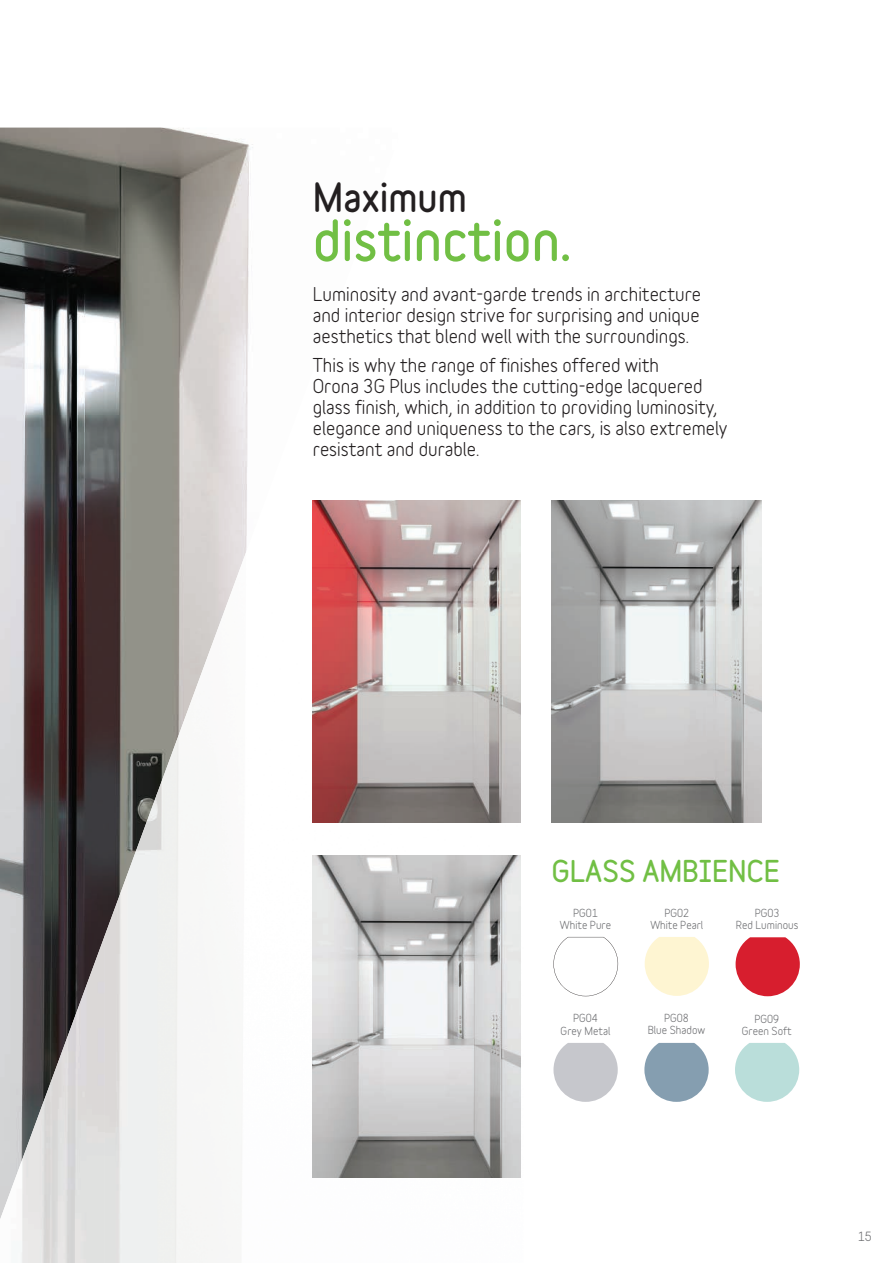
<style>
.page{position:relative;width:893px;height:1263px;background:#fff}
.page>*{position:absolute;margin:0;border:0;box-sizing:border-box;transform-origin:0 0}
.t1{font:900 51px "Variable";color:#71bf44}
.t2{font:900 36px "Variable";color:#231f20}
.t3{font:900 27px "Variable";color:#71bf44}
.t4{font:700 18px/21px "Variable";color:#231f20;text-align:justify}
.t5{font:700 12px "Variable";color:#6c6d70}
.t6{font:700 10.5px/12.6px "Variable";color:#6c6d70;text-align:center}
</style>
<div class="page">
<img style="left:0;top:128px;width:253px;height:949px">
<img style="left:312px;top:500px;width:2px;height:678px">
<img style="left:209px;top:509px;width:44px;height:742px">
<img style="left:157px;top:651px;width:52px;height:612px">
<img style="left:104px;top:793px;width:53px;height:470px">
<img style="left:52px;top:935px;width:53px;height:328px">
<img style="left:0;top:1077px;width:53px;height:186px">
<img style="left:313px;top:501px;width:208px;height:321px">
<img style="left:313px;top:856px;width:208px;height:322px">
<img style="left:552px;top:501px;width:209px;height:321px">
<svg style="left:553px;top:937px;width:65px;height:59px"></svg>
<svg style="left:645px;top:937px;width:64px;height:59px"></svg>
<svg style="left:736px;top:937px;width:64px;height:59px"></svg>
<svg style="left:553px;top:1043px;width:65px;height:59px"></svg>
<svg style="left:735px;top:1043px;width:64px;height:59px"></svg>
<svg style="left:644px;top:1043px;width:65px;height:59px"></svg>
<h2 class="t2" style="left:313px;top:169px;width:156px">Maximum</h2>
<h1 class="t1" style="left:313px;top:201px;width:260px">distinction.</h1>
<p class="t4" style="left:313px;top:281px;width:390px">Luminosity and avant-garde trends in architecture and interior design strive for surprising and unique aesthetics that blend well with the surroundings.</p>
<p class="t4" style="left:313px;top:353px;width:416px;text-align:left">This is why the range of finishes offered with<br>Orona 3G Plus includes the cutting-edge lacquered glass finish, which, in addition to providing luminosity, elegance and uniqueness to the cars, is also extremely resistant and durable.</p>
<h3 class="t3" style="left:552px;top:850px;width:229px">GLASS AMBIENCE</h3>
<p class="t6" style="left:560px;top:905px;width:53px">PG01<br>White Pure</p>
<p class="t6" style="left:650px;top:905px;width:54px">PG02<br>White Pearl</p>
<p class="t6" style="left:736px;top:905px;width:64px">PG03<br>Red Luminous</p>
<p class="t6" style="left:648px;top:1010px;width:59px">PG08<br>Blue Shadow</p>
<p class="t6" style="left:561px;top:1011px;width:51px">PG04<br>Grey Metal</p>
<p class="t6" style="left:742px;top:1011px;width:51px">PG09<br>Green Soft</p>
<p class="t5" style="left:858px;top:1226px;width:15px">15</p>
</div>
